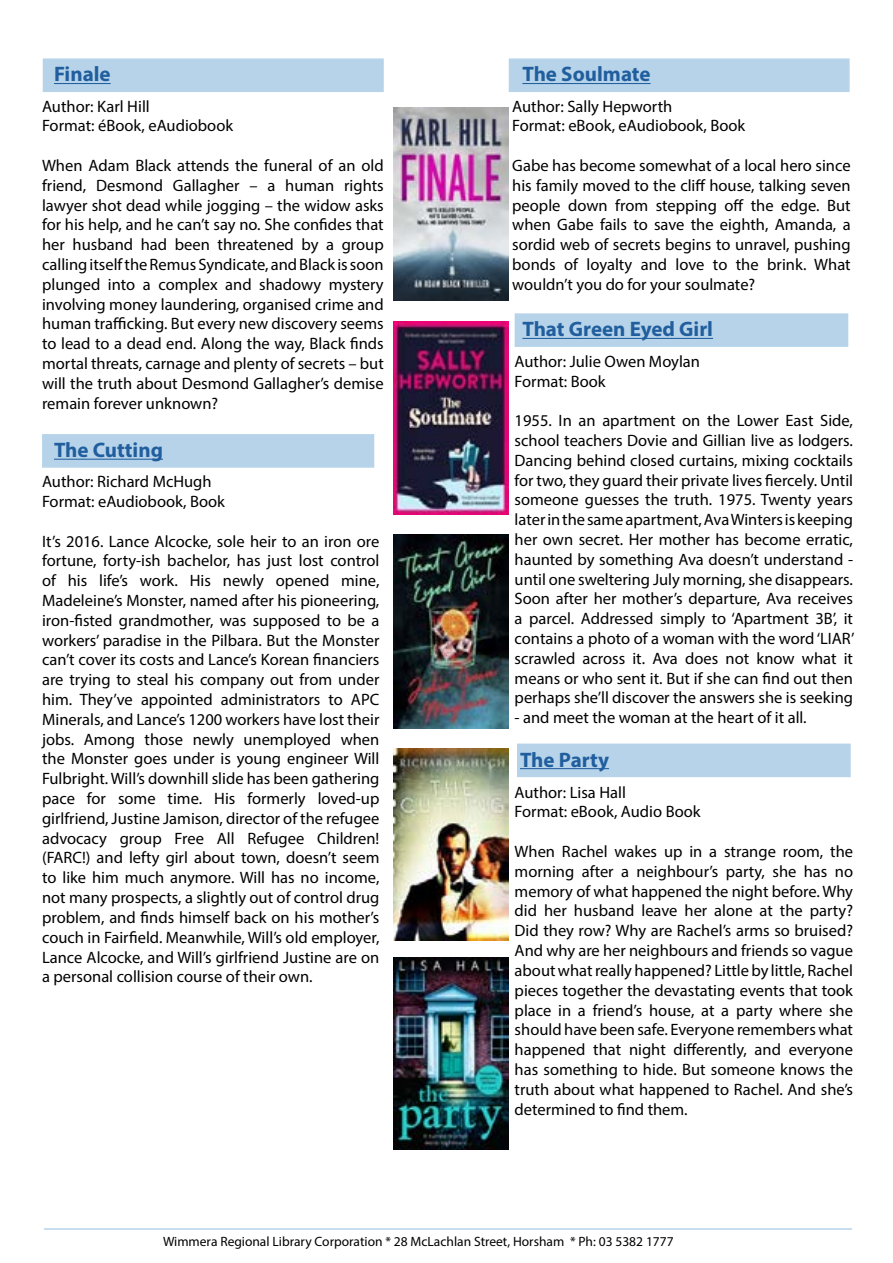
<style>
.page{position:relative;width:893px;height:1263px;background:#fff}
.page>*{position:absolute;margin:0;border:0;box-sizing:border-box;transform-origin:0 0}
.t1{font:700 21px "Myriad Pro";color:#215e9e}
.t2{font:16.5px/19.8px "Myriad Pro";color:#000}
.t3{font:13.5px "Myriad Pro";color:#000}
</style>
<div class="page">
<div style="left:509px;top:58px;width:341px;height:34px;background:#b3d2e9;border:2px solid #b3d2e9"></div>
<div style="left:42px;top:434px;width:332px;height:34px;background:#b3d2e9;border:2px solid #b3d2e9"></div>
<hr style="left:522px;top:83px;width:129px;height:1px;background:#215e9e">
<img style="left:393px;top:321px;width:116px;height:193px">
<img style="left:393px;top:535px;width:116px;height:193px">
<img style="left:393px;top:107px;width:116px;height:194px">
<div style="left:515px;top:313px;width:333px;height:34px;background:#b3d2e9;border:2px solid #b3d2e9"></div>
<div style="left:43px;top:58px;width:341px;height:34px;background:#b3d2e9;border:2px solid #b3d2e9"></div>
<hr style="left:522px;top:338px;width:191px;height:1px;background:#215e9e">
<hr style="left:44px;top:1228px;width:808px;height:2px;background:#b3d2e9">
<hr style="left:54px;top:83px;width:57px;height:1px;background:#215e9e">
<img style="left:393px;top:748px;width:116px;height:192px">
<hr style="left:54px;top:459px;width:109px;height:1px;background:#215e9e">
<div style="left:517px;top:743px;width:334px;height:34px;background:#b3d2e9;border:2px solid #b3d2e9"></div>
<hr style="left:520px;top:768px;width:89px;height:1px;background:#215e9e">
<img style="left:393px;top:957px;width:115px;height:192px">
<p class="t1" style="left:54px;top:61px;width:58px">Finale</p>
<p class="t2" style="left:42px;top:96px;width:193px">Author: Karl Hill<br>Format: éBook, eAudiobook</p>
<p class="t2" style="left:42px;top:155px;width:343px;text-align:justify">When Adam Black attends the funeral of an old friend, Desmond Gallagher – a human rights lawyer shot dead while jogging – the widow asks for his help, and he can’t say no. She confides that her husband had been threatened by a group calling itself the Remus Syndicate, and Black is soon plunged into a complex and shadowy mystery involving money laundering, organised crime and human trafficking. But every new discovery seems to lead to a dead end. Along the way, Black finds mortal threats, carnage and plenty of secrets – but will the truth about Desmond Gallagher’s demise remain forever unknown?</p>
<p class="t1" style="left:54px;top:436px;width:110px">The Cutting</p>
<p class="t2" style="left:42px;top:471px;width:184px">Author: Richard McHugh<br>Format: eAudiobook, Book</p>
<p class="t2" style="left:42px;top:531px;width:339px;text-align:justify">It’s 2016. Lance Alcocke, sole heir to an iron ore fortune, forty-ish bachelor, has just lost control of his life’s work. His newly opened mine, Madeleine’s Monster, named after his pioneering, iron-fisted grandmother, was supposed to be a workers’ paradise in the Pilbara. But the Monster can’t cover its costs and Lance’s Korean financiers are trying to steal his company out from under him. They’ve appointed administrators to APC Minerals, and Lance’s 1200 workers have lost their jobs. Among those newly unemployed when the Monster goes under is young engineer Will Fulbright. Will’s downhill slide has been gathering pace for some time. His formerly loved-up girlfriend, Justine Jamison, director of the refugee advocacy group Free All Refugee Children! (FARC!) and lefty girl about town, doesn’t seem to like him much anymore. Will has no income, not many prospects, a slightly out of control drug problem, and finds himself back on his mother’s couch in Fairfield. Meanwhile, Will’s old employer, Lance Alcocke, and Will’s girlfriend Justine are on a personal collision course of their own.</p>
<p class="t1" style="left:522px;top:61px;width:130px">The Soulmate</p>
<p class="t2" style="left:512px;top:96px;width:235px">Author: Sally Hepworth<br>Format: eBook, eAudiobook, Book</p>
<p class="t2" style="left:512px;top:155px;width:340px;text-align:justify">Gabe has become somewhat of a local hero since his family moved to the cliff house, talking seven people down from stepping off the edge. But when Gabe fails to save the eighth, Amanda, a sordid web of secrets begins to unravel, pushing bonds of loyalty and love to the brink. What wouldn’t you do for your soulmate?</p>
<p class="t1" style="left:522px;top:316px;width:192px">That Green Eyed Girl</p>
<p class="t2" style="left:515px;top:351px;width:187px">Author: Julie Owen Moylan<br>Format: Book</p>
<p class="t2" style="left:515px;top:410px;width:341px;text-align:justify">1955. In an apartment on the Lower East Side, school teachers Dovie and Gillian live as lodgers.<br>Dancing behind closed curtains, mixing cocktails for two, they guard their private lives fiercely. Until someone guesses the truth. 1975. Twenty years later in the same apartment, Ava Winters is keeping her own secret. Her mother has become erratic, haunted by something Ava doesn’t understand - until one sweltering July morning, she disappears.<br>Soon after her mother’s departure, Ava receives a parcel. Addressed simply to ‘Apartment 3B’, it contains a photo of a woman with the word ‘LIAR’ scrawled across it. Ava does not know what it means or who sent it. But if she can find out then perhaps she’ll discover the answers she is seeking</p>
<p class="t2" style="left:515px;top:707px;width:294px">- and meet the woman at the heart of it all.</p>
<p class="t1" style="left:520px;top:746px;width:91px">The Party</p>
<p class="t2" style="left:515px;top:782px;width:187px">Author: Lisa Hall<br>Format: eBook, Audio Book</p>
<p class="t2" style="left:515px;top:841px;width:340px;text-align:justify">When Rachel wakes up in a strange room, the morning after a neighbour’s party, she has no memory of what happened the night before. Why did her husband leave her alone at the party?<br>Did they row? Why are Rachel’s arms so bruised?<br>And why are her neighbours and friends so vague about what really happened? Little by little, Rachel pieces together the devastating events that took place in a friend’s house, at a party where she should have been safe. Everyone remembers what happened that night differently, and everyone has something to hide. But someone knows the truth about what happened to Rachel. And she’s determined to find them.</p>
<p class="t3" style="left:163px;top:1233px;width:512px">Wimmera Regional Library Corporation * 28 McLachlan Street, Horsham * Ph: 03 5382 1777</p>
</div>
